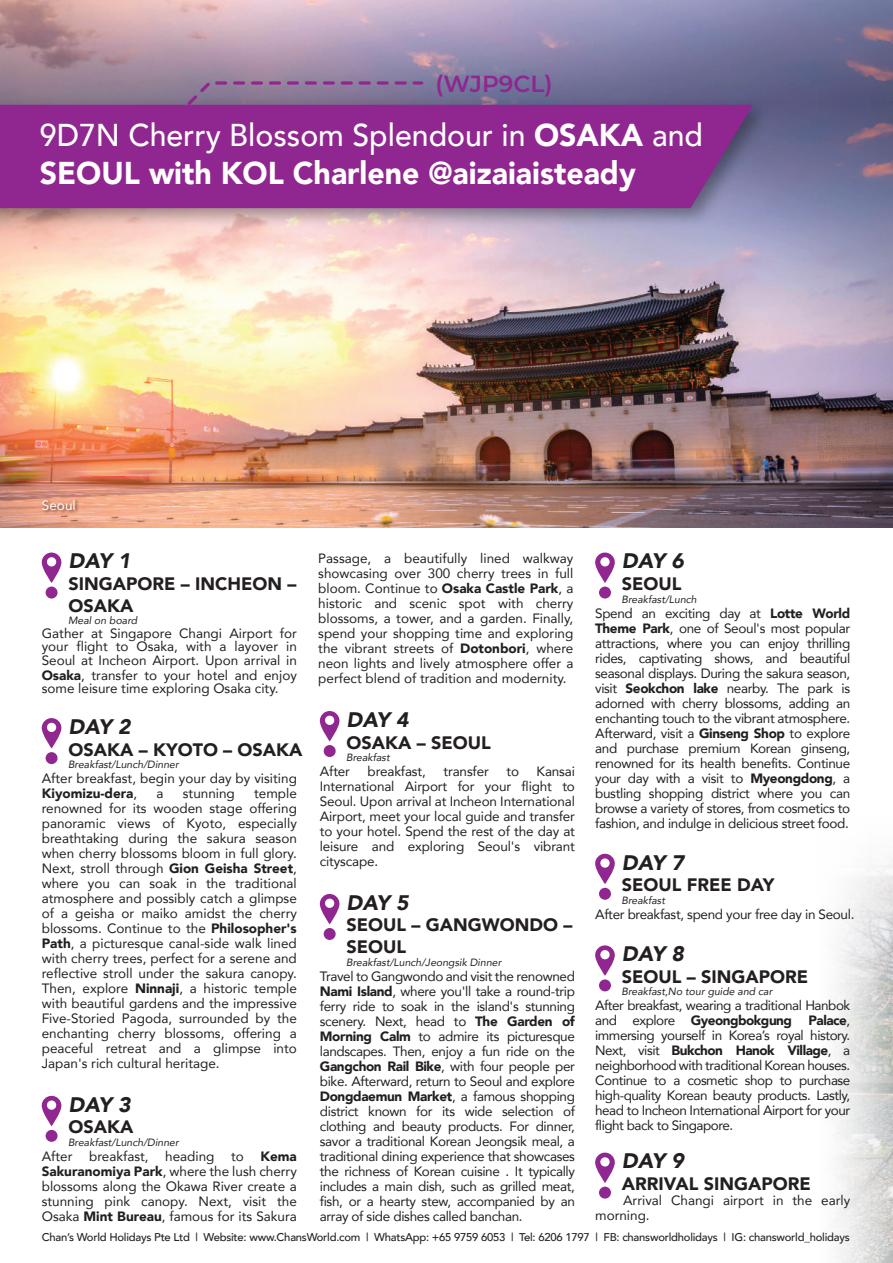
<style>
.page{position:relative;width:893px;height:1263px;background:#fff}
.page>*{position:absolute;margin:0;border:0;box-sizing:border-box;transform-origin:0 0}
.t1{font:900 31.5px/37.8px "Avenir";color:#fff;scale:.96 1}
.t2{font:600 23.25px "Montserrat";color:#90268f}
.t3{font:italic 900 21px "Avenir";letter-spacing:-.035em;color:#231f20}
.t4{font:900 18px/21.6px "Avenir";color:#231f20}
.t5{font:13.5px/15px "Avenir";color:#231f20;text-align:justify}
.t6{font:13.5px "Avenir";letter-spacing:-.025em;color:#231f20}
.t7{font:13.5px "Avenir";color:#fff}
.t8{font:500 11.25px "Avenir";letter-spacing:-.02em;color:#231f20}
.t9{font:italic 10.5px "Avenir";color:#231f20}
.s1{font-weight:500}
.s2{font-weight:900}
</style>
<div class="page">
<svg style="left:834px;top:858px;width:59px;height:405px"></svg>
<img style="left:0;top:0;width:893px;height:527px">
<img style="left:0;top:91px;width:779px;height:143px">
<div style="left:0;top:105px;width:753px;height:103px;background:#90268f"></div>
<svg style="left:172px;top:80px;width:253px;height:41px;background:#8a5392"></svg>
<div style="left:46px;top:587px;width:12px;height:11px;background:#90268f;border-radius:50%"></div>
<svg style="left:42px;top:552px;width:19px;height:31px"></svg>
<div style="left:46px;top:752px;width:12px;height:12px;background:#90268f;border-radius:50%"></div>
<svg style="left:42px;top:718px;width:19px;height:30px"></svg>
<div style="left:46px;top:1130px;width:12px;height:12px;background:#90268f;border-radius:50%"></div>
<svg style="left:42px;top:1096px;width:19px;height:30px"></svg>
<div style="left:324px;top:928px;width:12px;height:12px;background:#90268f;border-radius:50%"></div>
<svg style="left:320px;top:894px;width:19px;height:30px"></svg>
<div style="left:599px;top:979px;width:12px;height:12px;background:#90268f;border-radius:50%"></div>
<svg style="left:595px;top:945px;width:20px;height:31px"></svg>
<div style="left:599px;top:888px;width:12px;height:12px;background:#90268f;border-radius:50%"></div>
<svg style="left:595px;top:854px;width:20px;height:30px"></svg>
<div style="left:599px;top:1187px;width:12px;height:11px;background:#90268f;border-radius:50%"></div>
<svg style="left:595px;top:1152px;width:20px;height:31px"></svg>
<div style="left:599px;top:587px;width:12px;height:11px;background:#90268f;border-radius:50%"></div>
<svg style="left:595px;top:552px;width:20px;height:31px"></svg>
<div style="left:324px;top:745px;width:12px;height:12px;background:#90268f;border-radius:50%"></div>
<svg style="left:320px;top:711px;width:19px;height:30px"></svg>
<img style="left:39px;top:496px;width:42px;height:25px">
<h2 class="t2" style="left:435px;top:67px;width:119px">(WJP9CL)</h2>
<h1 class="t1" style="left:40px;top:115px;width:692px"><span class="s1">9D7N Cherry Blossom Splendour in</span> OSAKA <span class="s1">and<br></span>SEOUL with KOL Charlene @aizaiaisteady</h1>
<p class="t7" style="left:42px;top:494px;width:35px">Seoul</p>
<h3 class="t3" style="left:68px;top:544px;width:64px">DAY 1</h3>
<h3 class="t4" style="left:68px;top:572px;width:229px">SINGAPORE – INCHEON –<br>OSAKA</h3>
<p class="t9" style="left:68px;top:614px;width:71px">Meal on board</p>
<p class="t5" style="left:42px;top:626px;width:257px;line-height:13.5px">Gather at Singapore Changi Airport for your flight to Osaka, with a layover in Seoul at Incheon Airport. Upon arrival in</p>
<p class="t5" style="left:42px;top:668px;width:257px;line-height:13.5px"><span class="s2">Osaka</span>, transfer to your hotel and enjoy some leisure time exploring Osaka city.</p>
<h3 class="t3" style="left:68px;top:709px;width:64px">DAY 2</h3>
<h3 class="t4" style="left:68px;top:738px;width:236px">OSAKA – KYOTO – OSAKA</h3>
<p class="t9" style="left:68px;top:758px;width:112px">Breakfast/Lunch/Dinner</p>
<p class="t5" style="left:42px;top:771px;width:257px">After breakfast, begin your day by visiting<br><span class="s2">Kiyomizu-dera</span>,</p>
<p class="t5" style="left:42px;top:785px;width:257px;text-indent:212px">temple renowned for its wooden stage offering panoramic views of Kyoto, especially breathtaking during the sakura season when cherry blossoms bloom in full glory.<br>Next, stroll through <span class="s2">Gion Geisha Street</span>, where you can soak in the traditional atmosphere and possibly catch a glimpse of a geisha or maiko amidst the cherry blossoms. Continue to the <span class="s2">Philosopher's Path</span>, a picturesque canal-side walk lined with cherry trees, perfect for a serene and reflective stroll under the sakura canopy.<br>Then, explore <span class="s2">Ninnaji</span>, a historic temple with beautiful gardens and the impressive Five-Storied Pagoda, surrounded by the enchanting cherry blossoms, offering a peaceful retreat and a glimpse into Japan's rich cultural heritage.</p>
<h3 class="t3" style="left:68px;top:1087px;width:64px">DAY 3</h3>
<h3 class="t4" style="left:68px;top:1116px;width:66px">OSAKA</h3>
<p class="t9" style="left:68px;top:1136px;width:112px">Breakfast/Lunch/Dinner</p>
<p class="t5" style="left:42px;top:1148px;width:257px">After breakfast, heading to <span class="s2">Kema Sakuranomiya Park</span>, where the lush cherry blossoms along the Okawa River create a stunning pink canopy. Next, visit the Osaka <span class="s2">Mint Bureau</span>, famous for its Sakura</p>
<p class="t5" style="left:157px;top:785px;width:9px">a</p>
<p class="t5" style="left:183px;top:785px;width:54px">stunning</p>
<p class="t5" style="left:318px;top:550px;width:257px">Passage, a beautifully lined walkway showcasing over 300 cherry trees in full bloom. Continue to <span class="s2">Osaka Castle Park</span>, a historic and scenic spot with cherry blossoms, a tower, and a garden. Finally, spend your shopping time and exploring the vibrant streets of <span class="s2">Dotonbori</span>, where neon lights and lively atmosphere offer a perfect blend of tradition and modernity.</p>
<h3 class="t3" style="left:346px;top:702px;width:64px">DAY 4</h3>
<h3 class="t4" style="left:346px;top:731px;width:146px">OSAKA – SEOUL</h3>
<p class="t9" style="left:346px;top:751px;width:45px">Breakfast</p>
<p class="t5" style="left:320px;top:763px;width:32px">After</p>
<p class="t5" style="left:368px;top:763px;width:60px">breakfast,</p>
<p class="t5" style="left:443px;top:763px;width:47px">transfer</p>
<p class="t5" style="left:506px;top:763px;width:14px">to</p>
<p class="t5" style="left:320px;top:763px;width:257px;text-indent:217px">Kansai International Airport for your flight to Seoul. Upon arrival at Incheon International Airport, meet your local guide and transfer to your hotel. Spend the rest of the day at leisure and exploring Seoul's vibrant cityscape.</p>
<h3 class="t3" style="left:346px;top:885px;width:64px">DAY 5</h3>
<h3 class="t4" style="left:346px;top:914px;width:227px">SEOUL – GANGWONDO –<br>SEOUL</h3>
<p class="t9" style="left:346px;top:955px;width:157px">Breakfast/Lunch/Jeongsik Dinner</p>
<p class="t5" style="left:320px;top:968px;width:257px">Travel to Gangwondo and visit the renowned <span class="s2">Nami Island</span>, where you'll take a round-trip ferry ride to soak in the island's stunning scenery. Next, head to <span class="s2">The Garden of Morning Calm</span> to admire its picturesque landscapes. Then, enjoy a fun ride on the <span class="s2">Gangchon Rail Bike</span>, with four people per bike. Afterward, return to Seoul and explore <span class="s2">Dongdaemun Market</span>, a famous shopping district known for its wide selection of clothing and beauty products. For dinner, savor a traditional Korean Jeongsik meal, a traditional dining experience that showcases the richness of Korean cuisine . It typically includes a main dish, such as grilled meat, fish, or a hearty stew, accompanied by an array of side dishes called banchan.</p>
<h3 class="t3" style="left:622px;top:544px;width:64px">DAY 6</h3>
<h3 class="t4" style="left:622px;top:572px;width:61px">SEOUL</h3>
<p class="t9" style="left:621px;top:592px;width:77px">Breakfast/Lunch</p>
<p class="t5" style="left:595px;top:605px;width:257px">Spend an exciting day at <span class="s2">Lotte World Theme Park</span>, one of Seoul's most popular attractions, where you can enjoy thrilling rides, captivating shows, and beautiful seasonal displays. During the sakura season, visit <span class="s2">Seokchon lake</span> nearby. The park is adorned with cherry blossoms, adding an enchanting touch to the vibrant atmosphere.<br>Afterward, visit a <span class="s2">Ginseng Shop</span> to explore and purchase premium Korean ginseng, renowned for its health benefits. Continue your day with a visit to <span class="s2">Myeongdong</span>, a bustling shopping district where you can browse a variety of stores, from cosmetics to fashion, and indulge in delicious street food.</p>
<h3 class="t3" style="left:622px;top:845px;width:64px">DAY 7</h3>
<h3 class="t4" style="left:622px;top:874px;width:154px">SEOUL FREE DAY</h3>
<p class="t9" style="left:621px;top:894px;width:45px">Breakfast</p>
<p class="t6" style="left:595px;top:903px;width:261px">After breakfast, spend your free day in Seoul.</p>
<h3 class="t3" style="left:622px;top:936px;width:64px">DAY 8</h3>
<h3 class="t4" style="left:622px;top:965px;width:188px">SEOUL – SINGAPORE</h3>
<p class="t9" style="left:621px;top:985px;width:152px">Breakfast,No tour guide and car</p>
<p class="t5" style="left:595px;top:998px;width:257px">After breakfast, wearing a traditional Hanbok and explore <span class="s2">Gyeongbokgung Palace</span>, immersing yourself in Korea’s royal history.<br>Next, visit <span class="s2">Bukchon Hanok Village</span>, a neighborhood with traditional Korean houses.<br>Continue to a cosmetic shop to purchase high-quality Korean beauty products. Lastly, head to Incheon International Airport for your flight back to Singapore.</p>
<h3 class="t3" style="left:622px;top:1144px;width:64px">DAY 9</h3>
<h3 class="t4" style="left:622px;top:1172px;width:190px">ARRIVAL SINGAPORE</h3>
<p class="t5" style="left:595px;top:1192px;width:257px;text-indent:28px">Arrival Changi airport in the early morning.</p>
<p class="t8" style="left:42px;top:1228px;width:810px">Chan’s World Holidays Pte Ltd | Website: www.ChansWorld.com | WhatsApp: +65 9759 6053 | Tel: 6206 1797 | FB: chansworldholidays | IG: chansworld_holidays</p>
</div>
